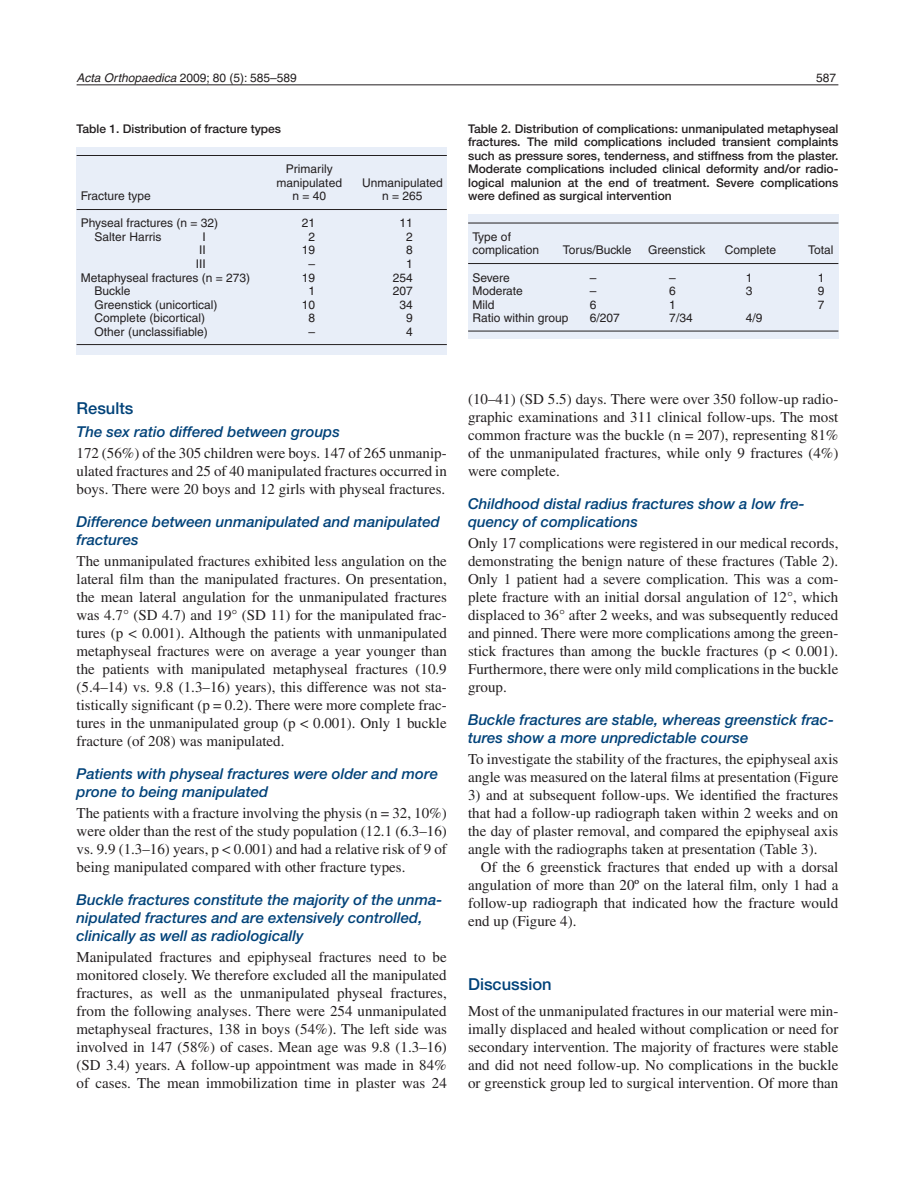
<style>
.page{position:relative;width:915px;height:1191px;background:#fff}
.page>*{position:absolute;margin:0;border:0;box-sizing:border-box;transform-origin:0 0}
._2-Rubrik{font:500 16.5px "Helvetica Neue";color:#004279}
._4-Brödstart{font:15px/18px "Times";color:#231f20;text-align:justify}
._3-Underrubrik{font:italic 500 15px/18px "Helvetica Neue";color:#004279}
._5-Brödtext{font:15px/18px "Times";color:#231f20;text-align:justify}
.Tabelltext{font:12px "Helvetica";color:#231f20}
._9-Tabellhuvud{font:500 12px/13.5px "Helvetica Neue";color:#231f20;text-align:justify}
.s1{font-style:italic}
</style>
<div class="page">
<hr style="left:77px;top:85px;width:761px;height:1px;background:#231f20">
<div style="left:77px;top:147px;width:369px;height:207px;background:#e8eef8"></div>
<hr style="left:77px;top:155px;width:369px;height:1px;background:#231f20">
<hr style="left:77px;top:209px;width:369px;height:1px;background:#231f20">
<hr style="left:77px;top:344px;width:369px;height:1px;background:#231f20">
<div style="left:468px;top:214px;width:370px;height:125px;background:#e8eef8"></div>
<hr style="left:468px;top:223px;width:370px;height:1px;background:#231f20">
<hr style="left:468px;top:263px;width:370px;height:1px;background:#231f20">
<hr style="left:468px;top:331px;width:370px;height:1px;background:#231f20">
<p class="Tabelltext" style="left:77px;top:71px;width:222px"><span class="s1">Acta Orthopaedica</span> 2009; 80 (5): 585–589</p>
<p class="Tabelltext" style="left:816px;top:71px;width:22px">587</p>
<p class="_9-Tabellhuvud" style="left:77px;top:122px;width:206px">Table 1. Distribution of fracture types</p>
<p class="Tabelltext" style="left:286px;top:162px;width:49px">Primarily</p>
<p class="Tabelltext" style="left:276px;top:176px;width:67px">manipulated</p>
<p class="Tabelltext" style="left:362px;top:176px;width:82px">Unmanipulated</p>
<p class="Tabelltext" style="left:81px;top:189px;width:72px">Fracture type</p>
<p class="Tabelltext" style="left:292px;top:189px;width:35px">n = 40</p>
<p class="Tabelltext" style="left:382px;top:189px;width:42px">n = 265</p>
<p class="Tabelltext" style="left:81px;top:216px;width:139px">Physeal fractures (n = 32)</p>
<p class="Tabelltext" style="left:302px;top:216px;width:15px">21</p>
<p class="Tabelltext" style="left:399px;top:216px;width:15px">11</p>
<p class="Tabelltext" style="left:95px;top:230px;width:68px">Salter Harris</p>
<p class="Tabelltext" style="left:202px;top:230px;width:5px">I</p>
<p class="Tabelltext" style="left:308px;top:230px;width:8px">2</p>
<p class="Tabelltext" style="left:406px;top:230px;width:8px">2</p>
<p class="Tabelltext" style="left:199px;top:243px;width:8px">II</p>
<p class="Tabelltext" style="left:302px;top:243px;width:15px">19</p>
<p class="Tabelltext" style="left:406px;top:243px;width:8px">8</p>
<p class="Tabelltext" style="left:196px;top:257px;width:12px">III</p>
<p class="Tabelltext" style="left:308px;top:257px;width:8px">–</p>
<p class="Tabelltext" style="left:406px;top:257px;width:8px">1</p>
<p class="Tabelltext" style="left:81px;top:270px;width:171px">Metaphyseal fractures (n = 273)</p>
<p class="Tabelltext" style="left:302px;top:270px;width:15px">19</p>
<p class="Tabelltext" style="left:393px;top:270px;width:22px">254</p>
<p class="Tabelltext" style="left:95px;top:284px;width:37px">Buckle</p>
<p class="Tabelltext" style="left:308px;top:284px;width:8px">1</p>
<p class="Tabelltext" style="left:393px;top:284px;width:22px">207</p>
<p class="Tabelltext" style="left:95px;top:297px;width:124px">Greenstick (unicortical)</p>
<p class="Tabelltext" style="left:302px;top:297px;width:15px">10</p>
<p class="Tabelltext" style="left:399px;top:297px;width:15px">34</p>
<p class="Tabelltext" style="left:95px;top:311px;width:112px">Complete (bicortical)</p>
<p class="Tabelltext" style="left:308px;top:311px;width:8px">8</p>
<p class="Tabelltext" style="left:406px;top:311px;width:8px">9</p>
<p class="Tabelltext" style="left:95px;top:324px;width:115px">Other (unclassifiable)</p>
<p class="Tabelltext" style="left:308px;top:324px;width:8px">–</p>
<p class="Tabelltext" style="left:406px;top:324px;width:8px">4</p>
<p class="_9-Tabellhuvud" style="left:468px;top:122px;width:371px">Table 2. Distribution of complications: unmanipulated metaphyseal fractures. The mild complications included transient complaints such as pressure sores, tenderness, and stiffness from the plaster.<br>Moderate complications included clinical deformity and/or radio&shy;logical malunion at the end of treatment. Severe complications were defined as surgical intervention</p>
<p class="Tabelltext" style="left:472px;top:230px;width:40px">Type of</p>
<p class="Tabelltext" style="left:472px;top:243px;width:68px">complication</p>
<p class="Tabelltext" style="left:562px;top:243px;width:70px">Torus/Buckle</p>
<p class="Tabelltext" style="left:648px;top:243px;width:59px">Greenstick</p>
<p class="Tabelltext" style="left:724px;top:243px;width:53px">Complete</p>
<p class="Tabelltext" style="left:808px;top:243px;width:27px">Total</p>
<p class="Tabelltext" style="left:472px;top:270px;width:39px">Severe</p>
<p class="Tabelltext" style="left:589px;top:270px;width:8px">–</p>
<p class="Tabelltext" style="left:669px;top:270px;width:8px">–</p>
<p class="Tabelltext" style="left:745px;top:270px;width:8px">1</p>
<p class="Tabelltext" style="left:817px;top:270px;width:8px">1</p>
<p class="Tabelltext" style="left:472px;top:284px;width:52px">Moderate</p>
<p class="Tabelltext" style="left:589px;top:284px;width:8px">–</p>
<p class="Tabelltext" style="left:669px;top:284px;width:8px">6</p>
<p class="Tabelltext" style="left:745px;top:284px;width:8px">3</p>
<p class="Tabelltext" style="left:817px;top:284px;width:8px">9</p>
<p class="Tabelltext" style="left:472px;top:297px;width:23px">Mild</p>
<p class="Tabelltext" style="left:589px;top:297px;width:8px">6</p>
<p class="Tabelltext" style="left:669px;top:297px;width:8px">1</p>
<p class="Tabelltext" style="left:817px;top:297px;width:8px">7</p>
<p class="Tabelltext" style="left:472px;top:311px;width:97px">Ratio within group</p>
<p class="Tabelltext" style="left:589px;top:311px;width:32px">6/207</p>
<p class="Tabelltext" style="left:669px;top:311px;width:25px">7/34</p>
<p class="Tabelltext" style="left:745px;top:311px;width:18px">4/9</p>
<p class="_2-Rubrik" style="left:77px;top:398px;width:58px">Results</p>
<p class="_3-Underrubrik" style="left:77px;top:422px;width:265px">The sex ratio differed between groups</p>
<p class="_4-Brödstart" style="left:77px;top:443px;width:371px">172 (56%) of the 305 children were boys. 147 of 265 unmanip&shy;ulated fractures and 25 of 40 manipulated fractures occurred in boys. There were 20 boys and 12 girls with physeal fractures.</p>
<p class="_3-Underrubrik" style="left:77px;top:512px;width:365px">Difference between unmanipulated and manipulated fractures</p>
<p class="_4-Brödstart" style="left:77px;top:551px;width:371px">The unmanipulated fractures exhibited less angulation on the lateral film than the manipulated fractures. On presentation, the mean lateral angulation for the unmanipulated fractures was 4.7° (SD 4.7) and 19° (SD 11) for the manipulated frac&shy;tures (p &lt; 0.001). Although the patients with unmanipulated metaphyseal fractures were on average a year younger than the patients with manipulated metaphyseal fractures (10.9 (5.4–14) vs. 9.8 (1.3–16) years), this difference was not sta&shy;tistically significant (p = 0.2). There were more complete frac&shy;tures in the unmanipulated group (p &lt; 0.001). Only 1 buckle fracture (of 208) was manipulated.</p>
<p class="_3-Underrubrik" style="left:77px;top:764px;width:363px">Patients with physeal fractures were older and more prone to being manipulated</p>
<p class="_4-Brödstart" style="left:77px;top:803px;width:372px">The patients with a fracture involving the physis (n = 32, 10%) were older than the rest of the study population (12.1 (6.3–16) vs. 9.9 (1.3–16) years, p &lt; 0.001) and had a relative risk of 9 of being manipulated compared with other fracture types.</p>
<p class="_3-Underrubrik" style="left:77px;top:890px;width:367px">Buckle fractures constitute the majority of the unma&shy;nipulated fractures and are extensively controlled, clinically as well as radiologically</p>
<p class="_4-Brödstart" style="left:77px;top:947px;width:371px">Manipulated fractures and epiphyseal fractures need to be monitored closely. We therefore excluded all the manipulated fractures, as well as the unmanipulated physeal fractures, from the following analyses. There were 254 unmanipulated metaphyseal fractures, 138 in boys (54%). The left side was involved in 147 (58%) of cases. Mean age was 9.8 (1.3–16) (SD 3.4) years. A follow-up appointment was made in 84% of cases. The mean immobilization time in plaster was 24</p>
<p class="_4-Brödstart" style="left:468px;top:389px;width:371px">(10–41) (SD 5.5) days. There were over 350 follow-up radio&shy;graphic examinations and 311 clinical follow-ups. The most common fracture was the buckle (n = 207), representing 81% of the unmanipulated fractures, while only 9 fractures (4%) were complete.</p>
<p class="_3-Underrubrik" style="left:468px;top:494px;width:338px">Childhood distal radius fractures show a low fre&shy;quency of complications</p>
<p class="_4-Brödstart" style="left:468px;top:533px;width:371px">Only 17 complications were registered in our medical records, demonstrating the benign nature of these fractures (Table 2).<br>Only 1 patient had a severe complication. This was a com&shy;plete fracture with an initial dorsal angulation of 12°, which displaced to 36° after 2 weeks, and was subsequently reduced and pinned. There were more complications among the green&shy;stick fractures than among the buckle fractures (p &lt; 0.001).<br>Furthermore, there were only mild complications in the buckle group.</p>
<p class="_3-Underrubrik" style="left:468px;top:710px;width:367px">Buckle fractures are stable, whereas greenstick frac&shy;tures show a more unpredictable course</p>
<p class="_4-Brödstart" style="left:468px;top:749px;width:371px">To investigate the stability of the fractures, the epiphyseal axis angle was measured on the lateral films at presentation (Figure</p>
<p class="_4-Brödstart" style="left:468px;top:785px;width:371px">3) and at subsequent follow-ups. We identified the fractures that had a follow-up radiograph taken within 2 weeks and on the day of plaster removal, and compared the epiphyseal axis angle with the radiographs taken at presentation (Table 3).</p>
<p class="_5-Brödtext" style="left:468px;top:857px;width:371px;text-indent:13px">Of the 6 greenstick fractures that ended up with a dorsal angulation of more than 20º on the lateral film, only 1 had a follow-up radiograph that indicated how the fracture would end up (Figure 4).</p>
<p class="_2-Rubrik" style="left:468px;top:974px;width:85px">Discussion</p>
<p class="_4-Brödstart" style="left:468px;top:1001px;width:371px">Most of the unmanipulated fractures in our material were min&shy;imally displaced and healed without complication or need for secondary intervention. The majority of fractures were stable and did not need follow-up. No complications in the buckle or greenstick group led to surgical intervention. Of more than</p>
</div>
